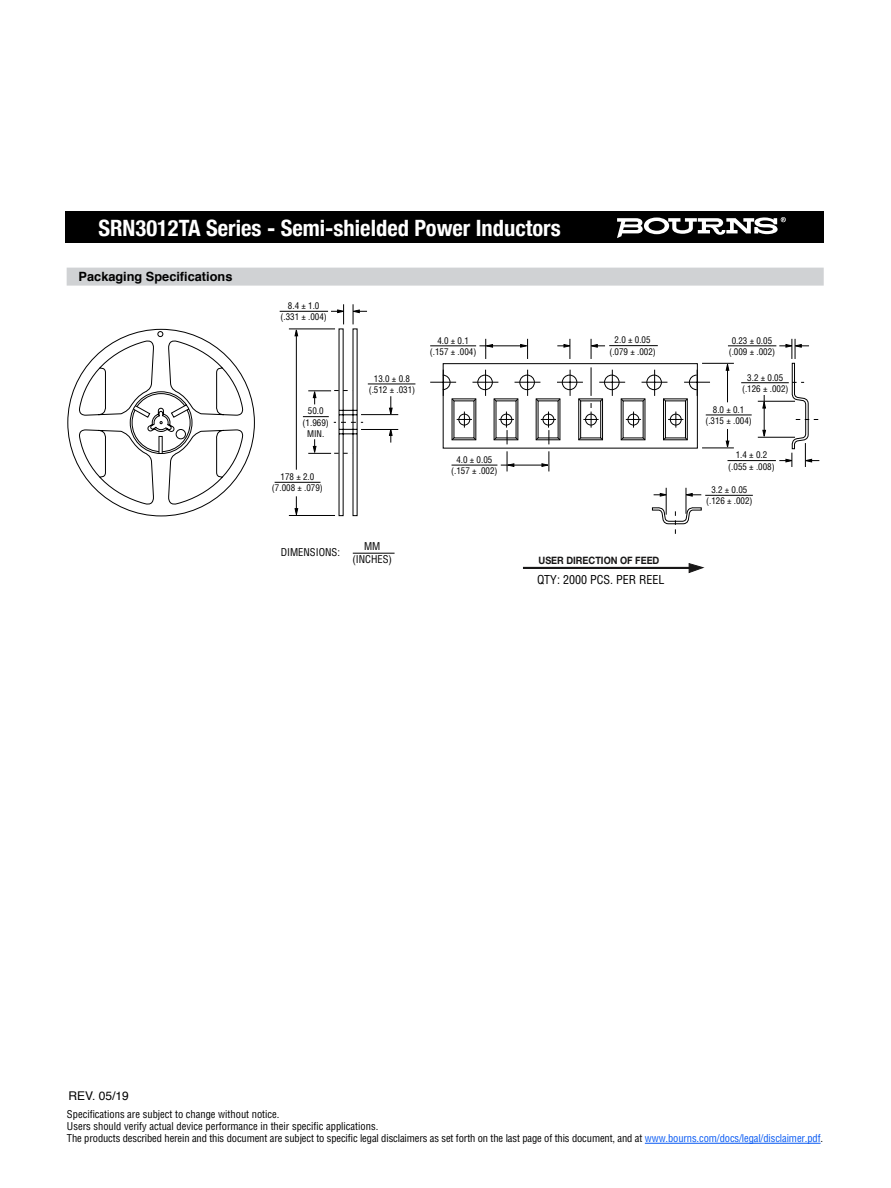
<style>
.page{position:relative;width:891px;height:1188px;background:#fff}
.page>*{position:absolute;margin:0;border:0;box-sizing:border-box;transform-origin:0 0}
.t1{font:700 condensed 22.5px "Helvetica Neue";color:#fff}
.t2{font:700 12.75px "Helvetica";color:#000}
.t3{font:condensed 12px "Helvetica";color:#000}
.t4{font:12px "Helvetica";color:#000}
.t5{font:condensed 10.5px/12px "Helvetica";letter-spacing:-.01em;color:#000}
.t6{font:700 10.2px "Helvetica Neue";color:#181717;scale:.9 1}
.t7{font:condensed 9px/11.2px "Helvetica";color:#000;text-align:center}
.s1{color:#0759f3}
</style>
<div class="page">
<div style="left:65px;top:212px;width:759px;height:31px;background:#000"></div>
<hr style="left:645px;top:1143px;width:176px;height:1px;background:#0759f3">
<svg style="left:617px;top:217px;width:169px;height:21px"></svg>
<div style="left:67px;top:268px;width:757px;height:18px;background:#d0d2d4"></div>
<hr style="left:353px;top:553px;width:42px;height:1px;background:#000">
<svg style="left:67px;top:379px;width:11px;height:87px"></svg>
<svg style="left:78px;top:324px;width:266px;height:193px"></svg>
<svg style="left:331px;top:304px;width:14px;height:20px"></svg>
<svg style="left:352px;top:304px;width:15px;height:20px"></svg>
<hr style="left:280px;top:311px;width:48px;height:1px;background:#000">
<svg style="left:308px;top:429px;width:49px;height:25px"></svg>
<svg style="left:303px;top:410px;width:60px;height:13px"></svg>
<hr style="left:361px;top:414px;width:37px;height:1px;background:#000">
<svg style="left:389px;top:396px;width:4px;height:20px"></svg>
<hr style="left:361px;top:429px;width:37px;height:1px;background:#000">
<hr style="left:368px;top:384px;width:47px;height:1px;background:#000">
<svg style="left:308px;top:390px;width:40px;height:14px"></svg>
<svg style="left:389px;top:430px;width:3px;height:13px"></svg>
<hr style="left:275px;top:482px;width:46px;height:1px;background:#000">
<hr style="left:289px;top:515px;width:46px;height:1px;background:#000">
<svg style="left:295px;top:328px;width:3px;height:8px"></svg>
<hr style="left:296px;top:334px;width:1px;height:136px;background:#000">
<hr style="left:289px;top:329px;width:46px;height:1px;background:#000">
<svg style="left:295px;top:496px;width:3px;height:19px"></svg>
<hr style="left:523px;top:567px;width:169px;height:2px;background:#181717">
<svg style="left:688px;top:563px;width:16px;height:10px"></svg>
<hr style="left:758px;top:401px;width:37px;height:1px;background:#000">
<svg style="left:762px;top:430px;width:4px;height:7px"></svg>
<hr style="left:764px;top:395px;width:1px;height:37px;background:#000">
<hr style="left:758px;top:437px;width:37px;height:1px;background:#000">
<svg style="left:762px;top:401px;width:4px;height:7px"></svg>
<hr style="left:706px;top:415px;width:46px;height:1px;background:#000">
<hr style="left:702px;top:448px;width:32px;height:1px;background:#000">
<svg style="left:726px;top:364px;width:3px;height:7px"></svg>
<hr style="left:727px;top:369px;width:1px;height:33px;background:#000">
<hr style="left:702px;top:363px;width:32px;height:1px;background:#000">
<hr style="left:728px;top:345px;width:48px;height:1px;background:#000">
<svg style="left:779px;top:339px;width:41px;height:128px"></svg>
<hr style="left:728px;top:460px;width:48px;height:1px;background:#000">
<hr style="left:741px;top:382px;width:48px;height:1px;background:#000">
<hr style="left:705px;top:495px;width:48px;height:1px;background:#000">
<svg style="left:430px;top:338px;width:280px;height:196px"></svg>
<svg style="left:726px;top:429px;width:3px;height:20px"></svg>
<hr style="left:609px;top:345px;width:49px;height:1px;background:#000">
<h1 class="t1" style="left:98px;top:209px;width:464px">SRN3012TA Series - Semi-shielded Power Inductors</h1>
<p class="t2" style="left:79px;top:266px;width:155px">Packaging Specifications</p>
<h1 class="t1" style="left:97px;top:212px;width:247px">SRF0504 Series - Line Filter</h1>
<p class="t7" style="left:280px;top:300px;width:48px">8.4 ± 1.0 (.331 ± .004)</p>
<p class="t7" style="left:303px;top:405px;width:28px">50.0 (1.969)<br>MIN.</p>
<p class="t7" style="left:272px;top:471px;width:52px">178 ± 2.0 (7.008 ± .079)</p>
<p class="t7" style="left:369px;top:373px;width:48px">13.0 ± 0.8 (.512 ± .031)</p>
<p class="t7" style="left:430px;top:335px;width:48px">4.0 ± 0.1 (.157 ± .004)</p>
<p class="t7" style="left:451px;top:454px;width:48px">4.0 ± 0.05 (.157 ± .002)</p>
<p class="t5" style="left:281px;top:546px;width:61px">DIMENSIONS:</p>
<p class="t5" style="left:352px;top:540px;width:41px;line-height:12.6px;text-align:center">MM (INCHES)</p>
<p class="t7" style="left:609px;top:334px;width:48px">2.0 ± 0.05 (.079 ± .002)</p>
<p class="t6" style="left:539px;top:552px;width:136px">USER DIRECTION OF FEED</p>
<p class="t3" style="left:537px;top:572px;width:129px">QTY: 2000 PCS. PER REEL</p>
<p class="t7" style="left:729px;top:335px;width:48px">0.23 ± 0.05 (.009 ± .002)</p>
<p class="t7" style="left:742px;top:371px;width:48px">3.2 ± 0.05 (.126 ± .002)</p>
<p class="t7" style="left:705px;top:404px;width:48px">8.0 ± 0.1 (.315 ± .004)</p>
<p class="t7" style="left:728px;top:449px;width:48px">1.4 ± 0.2 (.055 ± .008)</p>
<p class="t7" style="left:706px;top:484px;width:48px">3.2 ± 0.05 (.126 ± .002)</p>
<p class="t4" style="left:68px;top:1087px;width:62px">REV. 05/19</p>
<p class="t5" style="left:67px;top:1108px;width:758px">Specifications are subject to change without notice.<br>Users should verify actual device performance in their specific applications.<br>The products described herein and this document are subject to specific legal disclaimers as set forth on the last page of this document, and at <span class="s1">www.bourns.com/docs/legal/disclaimer.pdf</span>.</p>
</div>
